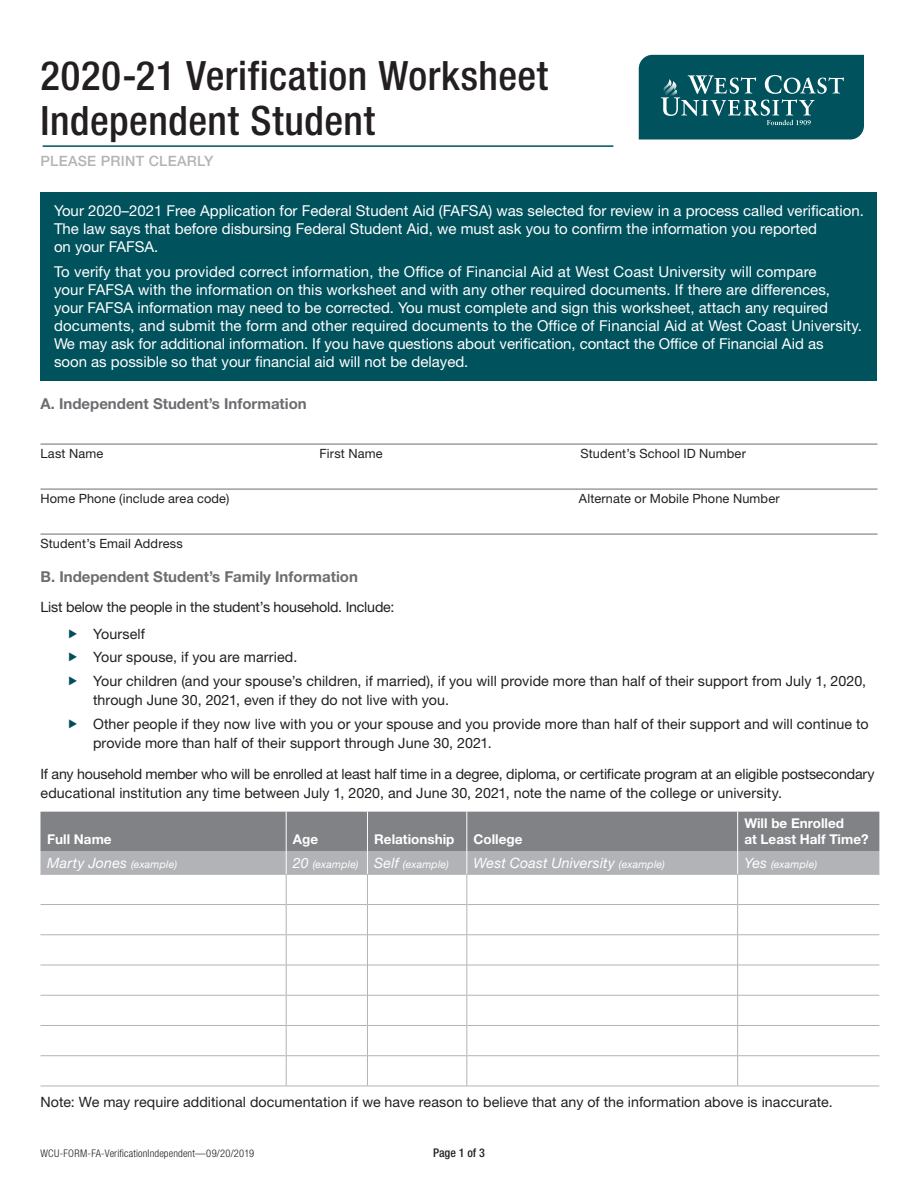
<style>
.page{position:relative;width:918px;height:1188px;background:#fff}
.page>*{position:absolute;margin:0;border:0;box-sizing:border-box;transform-origin:0 0}
.Form_Header{font:500 condensed 40.5px "Helvetica Neue LT Std";letter-spacing:.015em;color:#231f20}
.table-header_row{font:15px/18px "Helvetica Neue LT Std";color:#fff}
.SECTION_HEADER{font:700 15px "Helvetica Neue LT Std";color:#6c6d70}
.body-copy{font:14.25px/19.5px "Helvetica Neue LT Std";letter-spacing:.005em;color:#231f20}
.body-copy-2{font:14.25px "Helvetica Neue LT Std";letter-spacing:-.015em;color:#231f20}
.body-copy-3{font:italic 14.25px "Helvetica Neue LT Std";letter-spacing:.01em;color:#fff}
.t1{font:500 14.25px "Helvetica Neue LT Std";letter-spacing:.02em;color:#b2b3b7}
.table-header_row-2{font:700 13.5px/16.2px "Helvetica Neue LT Std";color:#fff}
.app-lined_copy{font:12.75px "Helvetica Neue LT Std";letter-spacing:.01em;color:#231f20}
.t2{font:500 condensed 12px "Helvetica Neue LT Std";color:#231f20}
.t3{font:300 condensed 10.5px "Helvetica Neue LT Std";letter-spacing:.015em;color:#231f20}
.body-copy-4{font:italic 10.5px "Helvetica Neue LT Std";letter-spacing:.02em;color:#fff}
.s1{font-size:10.5px}
.s2{font-size:14.25px}
</style>
<div class="page">
<svg style="left:639px;top:55px;width:225px;height:84px;background:#16616b"></svg>
<hr style="left:40px;top:444px;width:838px;height:1px;background:#6c6d70">
<hr style="left:40px;top:489px;width:838px;height:1px;background:#6c6d70">
<hr style="left:40px;top:534px;width:838px;height:1px;background:#6c6d70">
<div style="left:40px;top:192px;width:838px;height:189px;background:#00525d"></div>
<hr style="left:40px;top:1055px;width:246px;height:1px;background:#b2b3b7">
<hr style="left:738px;top:1055px;width:141px;height:1px;background:#b2b3b7">
<hr style="left:40px;top:1025px;width:246px;height:1px;background:#b2b3b7">
<hr style="left:287px;top:1025px;width:80px;height:1px;background:#b2b3b7">
<hr style="left:368px;top:1025px;width:98px;height:1px;background:#b2b3b7">
<hr style="left:467px;top:1025px;width:270px;height:1px;background:#b2b3b7">
<hr style="left:738px;top:1025px;width:141px;height:1px;background:#b2b3b7">
<hr style="left:287px;top:1055px;width:80px;height:1px;background:#b2b3b7">
<hr style="left:368px;top:1055px;width:98px;height:1px;background:#b2b3b7">
<hr style="left:467px;top:1055px;width:270px;height:1px;background:#b2b3b7">
<hr style="left:40px;top:1086px;width:246px;height:1px;background:#b2b3b7">
<hr style="left:286px;top:1086px;width:81px;height:1px;background:#b2b3b7">
<hr style="left:367px;top:1086px;width:100px;height:1px;background:#b2b3b7">
<hr style="left:467px;top:1086px;width:271px;height:1px;background:#b2b3b7">
<hr style="left:738px;top:1086px;width:141px;height:1px;background:#b2b3b7">
<hr style="left:40px;top:874px;width:246px;height:1px;background:#b2b3b7">
<hr style="left:286px;top:874px;width:81px;height:1px;background:#b2b3b7">
<hr style="left:367px;top:874px;width:100px;height:1px;background:#b2b3b7">
<hr style="left:467px;top:874px;width:271px;height:1px;background:#b2b3b7">
<hr style="left:738px;top:874px;width:141px;height:1px;background:#b2b3b7">
<hr style="left:40px;top:904px;width:246px;height:1px;background:#b2b3b7">
<hr style="left:287px;top:904px;width:80px;height:1px;background:#b2b3b7">
<hr style="left:368px;top:904px;width:98px;height:1px;background:#b2b3b7">
<hr style="left:467px;top:904px;width:270px;height:1px;background:#b2b3b7">
<hr style="left:738px;top:904px;width:141px;height:1px;background:#b2b3b7">
<hr style="left:40px;top:934px;width:246px;height:1px;background:#b2b3b7">
<hr style="left:287px;top:934px;width:80px;height:1px;background:#b2b3b7">
<hr style="left:368px;top:934px;width:98px;height:1px;background:#b2b3b7">
<hr style="left:467px;top:934px;width:270px;height:1px;background:#b2b3b7">
<hr style="left:738px;top:934px;width:141px;height:1px;background:#b2b3b7">
<hr style="left:40px;top:965px;width:246px;height:1px;background:#b2b3b7">
<hr style="left:287px;top:965px;width:80px;height:1px;background:#b2b3b7">
<hr style="left:368px;top:965px;width:98px;height:1px;background:#b2b3b7">
<hr style="left:467px;top:965px;width:270px;height:1px;background:#b2b3b7">
<hr style="left:738px;top:965px;width:141px;height:1px;background:#b2b3b7">
<hr style="left:40px;top:995px;width:246px;height:1px;background:#b2b3b7">
<hr style="left:287px;top:995px;width:80px;height:1px;background:#b2b3b7">
<hr style="left:368px;top:995px;width:98px;height:1px;background:#b2b3b7">
<hr style="left:467px;top:995px;width:270px;height:1px;background:#b2b3b7">
<hr style="left:738px;top:995px;width:141px;height:1px;background:#b2b3b7">
<hr style="left:286px;top:875px;width:1px;height:30px;background:#b2b3b7">
<hr style="left:367px;top:875px;width:1px;height:30px;background:#b2b3b7">
<hr style="left:466px;top:875px;width:1px;height:30px;background:#b2b3b7">
<hr style="left:737px;top:875px;width:1px;height:30px;background:#b2b3b7">
<hr style="left:286px;top:905px;width:1px;height:30px;background:#b2b3b7">
<hr style="left:367px;top:905px;width:1px;height:30px;background:#b2b3b7">
<hr style="left:466px;top:905px;width:1px;height:30px;background:#b2b3b7">
<hr style="left:737px;top:905px;width:1px;height:30px;background:#b2b3b7">
<hr style="left:286px;top:935px;width:1px;height:30px;background:#b2b3b7">
<hr style="left:367px;top:935px;width:1px;height:30px;background:#b2b3b7">
<hr style="left:466px;top:935px;width:1px;height:30px;background:#b2b3b7">
<hr style="left:737px;top:935px;width:1px;height:30px;background:#b2b3b7">
<hr style="left:286px;top:965px;width:1px;height:30px;background:#b2b3b7">
<hr style="left:367px;top:965px;width:1px;height:30px;background:#b2b3b7">
<hr style="left:466px;top:965px;width:1px;height:30px;background:#b2b3b7">
<hr style="left:737px;top:965px;width:1px;height:30px;background:#b2b3b7">
<hr style="left:286px;top:995px;width:1px;height:30px;background:#b2b3b7">
<hr style="left:367px;top:995px;width:1px;height:30px;background:#b2b3b7">
<hr style="left:466px;top:995px;width:1px;height:30px;background:#b2b3b7">
<hr style="left:737px;top:995px;width:1px;height:30px;background:#b2b3b7">
<hr style="left:286px;top:1025px;width:1px;height:31px;background:#b2b3b7">
<hr style="left:367px;top:1025px;width:1px;height:31px;background:#b2b3b7">
<hr style="left:466px;top:1025px;width:1px;height:31px;background:#b2b3b7">
<hr style="left:737px;top:1025px;width:1px;height:31px;background:#b2b3b7">
<hr style="left:286px;top:1056px;width:1px;height:30px;background:#b2b3b7">
<hr style="left:367px;top:1056px;width:1px;height:30px;background:#b2b3b7">
<hr style="left:466px;top:1056px;width:1px;height:30px;background:#b2b3b7">
<hr style="left:737px;top:1056px;width:1px;height:30px;background:#b2b3b7">
<svg style="left:40px;top:812px;width:839px;height:62px;background:#939498"></svg>
<hr style="left:43px;top:145px;width:570px;height:2px;background:#00525d">
<p class="Form_Header" style="left:40px;top:51px;width:509px">2020-21 Verification Worksheet</p>
<p class="Form_Header" style="left:40px;top:96px;width:336px">Independent Student</p>
<p class="t1" style="left:40px;top:152px;width:174px">PLEASE PRINT CLEARLY</p>
<p class="table-header_row" style="left:54px;top:202px;width:812px">Your 2020–2021 Free Application for Federal Student Aid (FAFSA) was selected for review in a process called verification.<br>The law says that before disbursing Federal Student Aid, we must ask you to confirm the information you reported<br>on your FAFSA.</p>
<p class="table-header_row" style="left:54px;top:263px;width:810px">To verify that you provided correct information, the Office of Financial Aid at West Coast University will compare<br>your FAFSA with the information on this worksheet and with any other required documents. If there are differences, your FAFSA information may need to be corrected. You must complete and sign this worksheet, attach any required documents, and submit the form and other required documents to the Office of Financial Aid at West Coast University.<br>We may ask for additional information. If you have questions about verification, contact the Office of Financial Aid as<br>soon as possible so that your financial aid will not be delayed.</p>
<p class="SECTION_HEADER" style="left:40px;top:394px;width:268px">A. Independent Student’s Information</p>
<p class="app-lined_copy" style="left:40px;top:446px;width:64px">Last Name</p>
<p class="app-lined_copy" style="left:319px;top:446px;width:65px">First Name</p>
<p class="app-lined_copy" style="left:581px;top:446px;width:167px">Student’s School ID Number</p>
<p class="app-lined_copy" style="left:40px;top:491px;width:190px">Home Phone (include area code)</p>
<p class="app-lined_copy" style="left:579px;top:491px;width:202px">Alternate or Mobile Phone Number</p>
<p class="app-lined_copy" style="left:40px;top:536px;width:144px">Student’s Email Address</p>
<p class="SECTION_HEADER" style="left:40px;top:568px;width:319px">B. Independent Student’s Family Information</p>
<p class="body-copy-2" style="left:40px;top:599px;width:355px">List below the people in the student’s household. Include:</p>
<p class="body-copy" style="left:93px;top:624px;width:54px">Yourself</p>
<p class="body-copy" style="left:93px;top:647px;width:206px">Your spouse, if you are married.</p>
<p class="body-copy" style="left:93px;top:671px;width:775px">Your children (and your spouse’s children, if married), if you will provide more than half of their support from July 1, 2020, through June 30, 2021, even if they do not live with you.</p>
<p class="body-copy" style="left:93px;top:714px;width:777px">Other people if they now live with you or your spouse and you provide more than half of their support and will continue to provide more than half of their support through June 30, 2021.</p>
<p class="body-copy" style="left:40px;top:764px;width:836px">If any household member who will be enrolled at least half time in a degree, diploma, or certificate program at an eligible postsecondary educational institution any time between July 1, 2020, and June 30, 2021, note the name of the college or university.</p>
<p class="table-header_row-2" style="left:47px;top:831px;width:66px">Full Name</p>
<p class="table-header_row-2" style="left:293px;top:831px;width:27px">Age</p>
<p class="table-header_row-2" style="left:374px;top:831px;width:82px">Relationship</p>
<p class="table-header_row-2" style="left:474px;top:831px;width:50px">College</p>
<p class="table-header_row-2" style="left:744px;top:815px;width:126px">Will be Enrolled<br>at Least Half Time?</p>
<p class="body-copy-3" style="left:47px;top:854px;width:131px">Marty Jones <span class="s1">(example)</span></p>
<p class="body-copy-4" style="left:293px;top:857px;width:67px"><span class="s2">20</span> (example)</p>
<p class="body-copy-4" style="left:374px;top:857px;width:76px"><span class="s2">Self</span> (example)</p>
<p class="body-copy-3" style="left:474px;top:854px;width:193px">West Coast University <span class="s1">(example)</span></p>
<p class="body-copy-4" style="left:744px;top:857px;width:74px"><span class="s2">Yes</span> (example)</p>
<p class="body-copy" style="left:40px;top:1092px;width:794px">Note: We may require additional documentation if we have reason to believe that any of the information above is inaccurate.</p>
<p class="t3" style="left:40px;top:1147px;width:215px">WCU-FORM-FA-VerificationIndependent—09/20/2019</p>
<p class="t2" style="left:433px;top:1145px;width:53px">Page 1 of 3</p>
</div>
